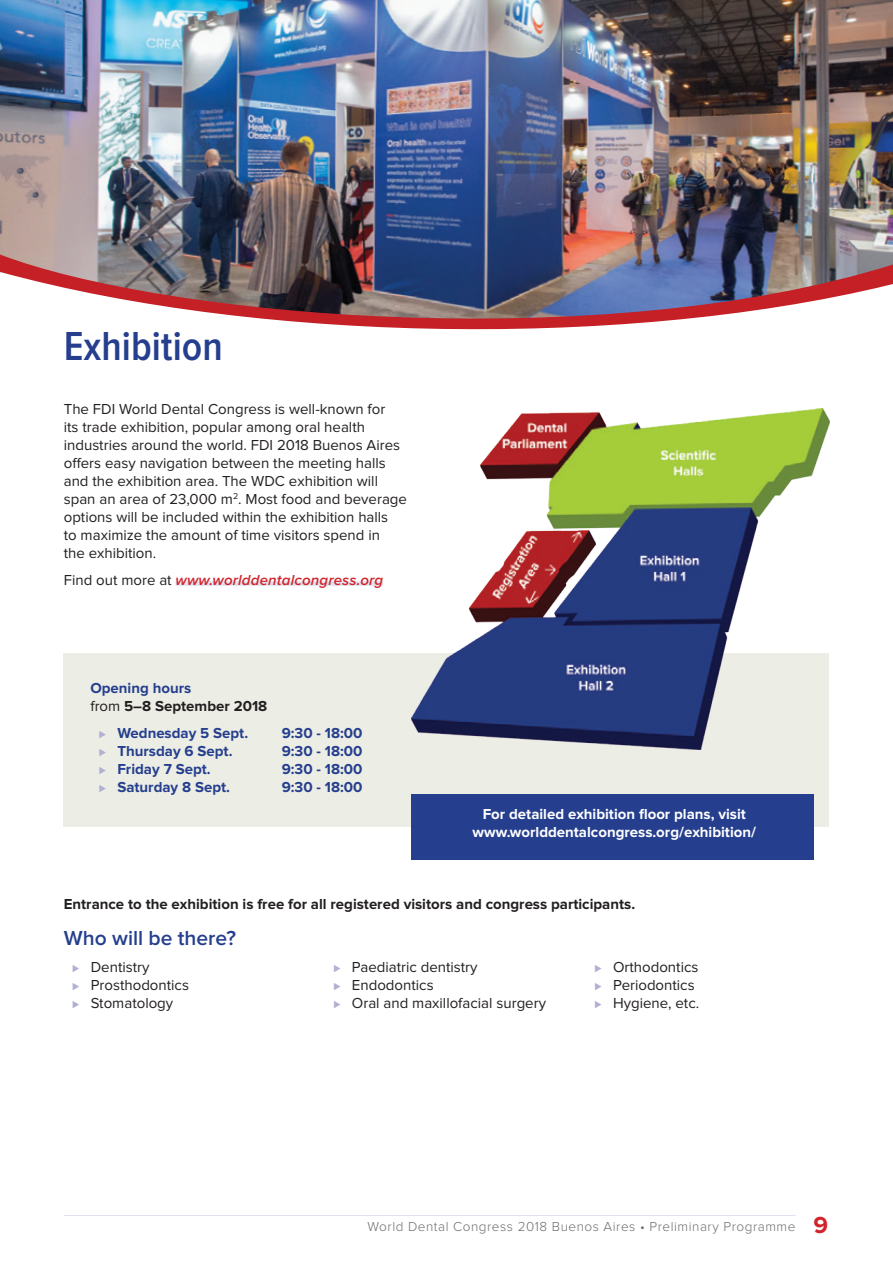
<style>
.page{position:relative;width:893px;height:1263px;background:#fff}
.page>*{position:absolute;margin:0;border:0;box-sizing:border-box;transform-origin:0 0}
.t1{font:600 42px "Proxima Nova Cond";color:#253f8e}
.t2{font:600 21px "Proxima Nova";color:#253f8e}
.t3{font:15px/18px "Proxima Nova";color:#231f20}
.t4{font:700 15px/18px "Proxima Nova";color:#231f20}
.t5{font:700 15px "Proxima Nova";color:#253f8e}
.t6{font:700 15px/18px "Proxima Nova";color:#fff;text-align:center}
.t7{font:italic 600 15px "Proxima Nova";letter-spacing:.01em;color:#d1232a}
.t8{font:300 13.5px "Proxima Nova";letter-spacing:.04em;color:#6c6d70}
.s1{font-weight:400;font-style:normal;color:#231f20}
.s2{color:#253f8e}
.s3{font-weight:400}
.s4{font-weight:400;font-size:12px;color:#afb0d2}
.s5{font-size:12px;color:#afb0d2}
.s6{font-weight:700;font-size:24px;color:#d1232a}
</style>
<div class="page">
<hr style="left:64px;top:1215px;width:731px;height:1px;background:#e0e1ee">
<div style="left:64px;top:653px;width:765px;height:174px;background:#ecede5"></div>
<div style="left:176px;top:581px;width:207px;height:5px;background:#e0e1ee"></div>
<img style="left:411px;top:408px;width:418px;height:342px">
<div style="left:411px;top:794px;width:403px;height:66px;background:#253f8e"></div>
<img style="left:0;top:0;width:893px;height:330px">
<h1 class="t1" style="left:64px;top:327px;width:161px">Exhibition</h1>
<p class="t3" style="left:64px;top:401px;width:345px">The FDI World Dental Congress is well-known for<br>its trade exhibition, popular among oral health industries around the world. FDI 2018 Buenos Aires offers easy navigation between the meeting halls and the exhibition area. The WDC exhibition will span an area of 23,000 m<sup>2</sup>. Most food and beverage options will be included within the exhibition halls<br>to maximize the amount of time visitors spend in<br>the exhibition.</p>
<p class="t7" style="left:64px;top:573px;width:321px"><span class="s1">Find out more at</span> www.worlddentalcongress.org</p>
<p class="t4" style="left:90px;top:680px;width:178px"><span class="s2">Opening hours<br></span><span class="s3">from</span> 5–8 September 2018</p>
<p class="t5" style="left:99px;top:726px;width:151px"><span class="s4">⊲</span> Wednesday 5 Sept.</p>
<p class="t5" style="left:282px;top:726px;width:82px">9:30 - 18:00</p>
<p class="t5" style="left:99px;top:744px;width:135px"><span class="s4">⊲</span> Thursday 6 Sept.</p>
<p class="t5" style="left:282px;top:744px;width:82px">9:30 - 18:00</p>
<p class="t5" style="left:99px;top:762px;width:113px"><span class="s4">⊲</span> Friday 7 Sept.</p>
<p class="t5" style="left:282px;top:762px;width:82px">9:30 - 18:00</p>
<p class="t5" style="left:99px;top:780px;width:133px"><span class="s4">⊲</span> Saturday 8 Sept.</p>
<p class="t5" style="left:282px;top:780px;width:82px">9:30 - 18:00</p>
<p class="t6" style="left:473px;top:806px;width:285px">For detailed exhibition floor plans, visit www.worlddentalcongress.org/exhibition/</p>
<p class="t4" style="left:64px;top:896px;width:573px">Entrance to the exhibition is free for all registered visitors and congress participants.</p>
<h2 class="t2" style="left:64px;top:928px;width:174px">Who will be there?</h2>
<p class="t3" style="left:72px;top:959px;width:118px"><span class="s5">⊲</span> Dentistry<br><span class="s5">⊲</span> Prosthodontics <span class="s5">⊲</span> Stomatology</p>
<p class="t3" style="left:333px;top:959px;width:214px"><span class="s5">⊲</span> Paediatric dentistry<br><span class="s5">⊲</span> Endodontics<br><span class="s5">⊲</span> Oral and maxillofacial surgery</p>
<p class="t3" style="left:595px;top:959px;width:106px"><span class="s5">⊲</span> Orthodontics <span class="s5">⊲</span> Periodontics <span class="s5">⊲</span> Hygiene, etc.</p>
<p class="t8" style="left:368px;top:1220px;width:462px">World Dental Congress 2018 Buenos Aires • Preliminary Programme <span class="s6">9</span></p>
</div>
